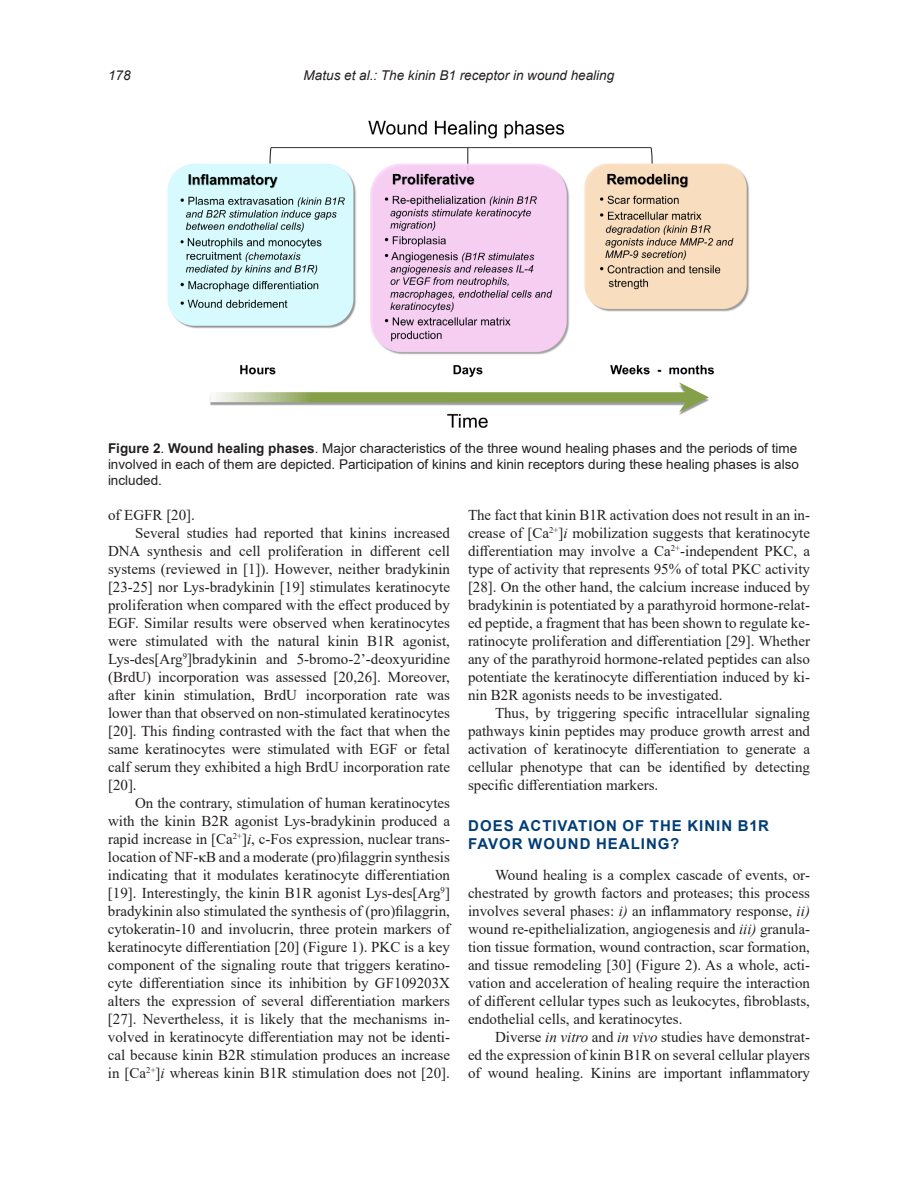
<style>
.page{position:relative;width:918px;height:1188px;background:#fff}
.page>*{position:absolute;margin:0;border:0;box-sizing:border-box;transform-origin:0 0}
.t1{font:15px/18px "Times New Roman";color:#231f20;text-align:justify}
.t2{font:700 15px/18px "Arial";letter-spacing:.065em;color:#003d76}
.t3{font:13.5px/16.2px "Arial";color:#231f20}
.t4{font:italic 13.5px "Arial";color:#231f20}
.s1{font-weight:700}
.s2{font-style:italic}
</style>
<div class="page">
<img style="left:167px;top:120px;width:582px;height:308px">
<p class="t4" style="left:108px;top:67px;width:24px">178</p>
<p class="t4" style="left:304px;top:67px;width:312px">Matus et al.: The kinin B1 receptor in wound healing</p>
<p class="t3" style="left:108px;top:440px;width:693px"><span class="s1">Figure 2</span>. <span class="s1">Wound healing phases</span>. Major characteristics of the three wound healing phases and the periods of time involved in each of them are depicted. Participation of kinins and kinin receptors during these healing phases is also included.</p>
<p class="t1" style="left:108px;top:506px;width:89px">of EGFR [20].</p>
<p class="t1" style="left:135px;top:524px;width:317px">Several studies had reported that kinins increased</p>
<p class="t1" style="left:108px;top:542px;width:344px">DNA synthesis and cell proliferation in different cell</p>
<p class="t1" style="left:108px;top:560px;width:344px">systems (reviewed in [1]). However, neither bradykinin</p>
<p class="t1" style="left:108px;top:578px;width:344px">[23-25] nor Lys-bradykinin [19] stimulates keratinocyte</p>
<p class="t1" style="left:108px;top:596px;width:343px">proliferation when compared with the effect produced by</p>
<p class="t1" style="left:108px;top:614px;width:344px">EGF. Similar results were observed when keratinocytes</p>
<p class="t1" style="left:108px;top:632px;width:344px">were stimulated with the natural kinin B1R agonist,</p>
<p class="t1" style="left:108px;top:650px;width:344px">Lys-des[Arg<sup>9</sup>]bradykinin and 5-bromo-2’-deoxyuridine</p>
<p class="t1" style="left:108px;top:668px;width:344px">(BrdU) incorporation was assessed [20,26]. Moreover,</p>
<p class="t1" style="left:108px;top:686px;width:344px">after kinin stimulation, BrdU incorporation rate was</p>
<p class="t1" style="left:108px;top:704px;width:344px">lower than that observed on non-stimulated keratinocytes</p>
<p class="t1" style="left:108px;top:722px;width:344px">[20]. This finding contrasted with the fact that when the</p>
<p class="t1" style="left:108px;top:740px;width:344px">same keratinocytes were stimulated with EGF or fetal</p>
<p class="t1" style="left:108px;top:758px;width:344px">calf serum they exhibited a high BrdU incorporation rate</p>
<p class="t1" style="left:108px;top:776px;width:30px">[20].</p>
<p class="t1" style="left:135px;top:794px;width:317px">On the contrary, stimulation of human keratinocytes</p>
<p class="t1" style="left:108px;top:812px;width:344px">with the kinin B2R agonist Lys-bradykinin produced a</p>
<p class="t1" style="left:108px;top:830px;width:343px">rapid increase in [Ca<sup>2+</sup>]<span class="s2">i</span>, c-Fos expression, nuclear trans-</p>
<p class="t1" style="left:108px;top:848px;width:343px">location of NF-κB and a moderate (pro)filaggrin synthesis</p>
<p class="t1" style="left:108px;top:866px;width:344px">indicating that it modulates keratinocyte differentiation</p>
<p class="t1" style="left:108px;top:884px;width:344px">[19]. Interestingly, the kinin B1R agonist Lys-des[Arg<sup>9</sup>]</p>
<p class="t1" style="left:108px;top:902px;width:344px">bradykinin also stimulated the synthesis of (pro)filaggrin,</p>
<p class="t1" style="left:108px;top:920px;width:344px">cytokeratin-10 and involucrin, three protein markers of</p>
<p class="t1" style="left:108px;top:938px;width:344px">keratinocyte differentiation [20] (Figure 1). PKC is a key</p>
<p class="t1" style="left:108px;top:956px;width:343px">component of the signaling route that triggers keratino-</p>
<p class="t1" style="left:108px;top:974px;width:343px">cyte differentiation since its inhibition by GF109203X</p>
<p class="t1" style="left:108px;top:992px;width:344px">alters the expression of several differentiation markers</p>
<p class="t1" style="left:108px;top:1010px;width:344px">[27]. Nevertheless, it is likely that the mechanisms in-</p>
<p class="t1" style="left:108px;top:1028px;width:343px">volved in keratinocyte differentiation may not be identi-</p>
<p class="t1" style="left:108px;top:1046px;width:344px">cal because kinin B2R stimulation produces an increase</p>
<p class="t1" style="left:108px;top:1064px;width:344px">in [Ca<sup>2+</sup>]<span class="s2">i</span> whereas kinin B1R stimulation does not [20].</p>
<p class="t1" style="left:468px;top:506px;width:344px">The fact that kinin B1R activation does not result in an in&shy;crease of [Ca<sup>2+</sup>]<span class="s2">i</span> mobilization suggests that keratinocyte differentiation may involve a Ca<sup>2+</sup>-independent PKC, a type of activity that represents 95% of total PKC activity [28]. On the other hand, the calcium increase induced by bradykinin is potentiated by a parathyroid hormone-relat&shy;ed peptide, a fragment that has been shown to regulate ke&shy;ratinocyte proliferation and differentiation [29]. Whether any of the parathyroid hormone-related peptides can also potentiate the keratinocyte differentiation induced by ki&shy;nin B2R agonists needs to be investigated.</p>
<p class="t1" style="left:468px;top:704px;width:344px;text-indent:27px">Thus, by triggering specific intracellular signaling pathways kinin peptides may produce growth arrest and activation of keratinocyte differentiation to generate a cellular phenotype that can be identified by detecting specific differentiation markers.</p>
<p class="t2" style="left:468px;top:817px;width:302px">DOES ACTIVATION OF THE KININ B1R<br>FAVOR WOUND HEALING?</p>
<p class="t1" style="left:468px;top:866px;width:344px;text-indent:27px">Wound healing is a complex cascade of events, or&shy;chestrated by growth factors and proteases; this process involves several phases: <span class="s2">i)</span> an inflammatory response, <span class="s2">ii) </span>wound re-epithelialization, angiogenesis and <span class="s2">iii)</span> granula&shy;tion tissue formation, wound contraction, scar formation, and tissue remodeling [30] (Figure 2). As a whole, acti&shy;vation and acceleration of healing require the interaction of different cellular types such as leukocytes, fibroblasts, endothelial cells, and keratinocytes.</p>
<p class="t1" style="left:468px;top:1028px;width:344px;text-indent:27px">Diverse <span class="s2">in vitro</span> and <span class="s2">in vivo</span> studies have demonstrat&shy;ed the expression of kinin B1R on several cellular players of wound healing. Kinins are important inflammatory</p>
</div>
